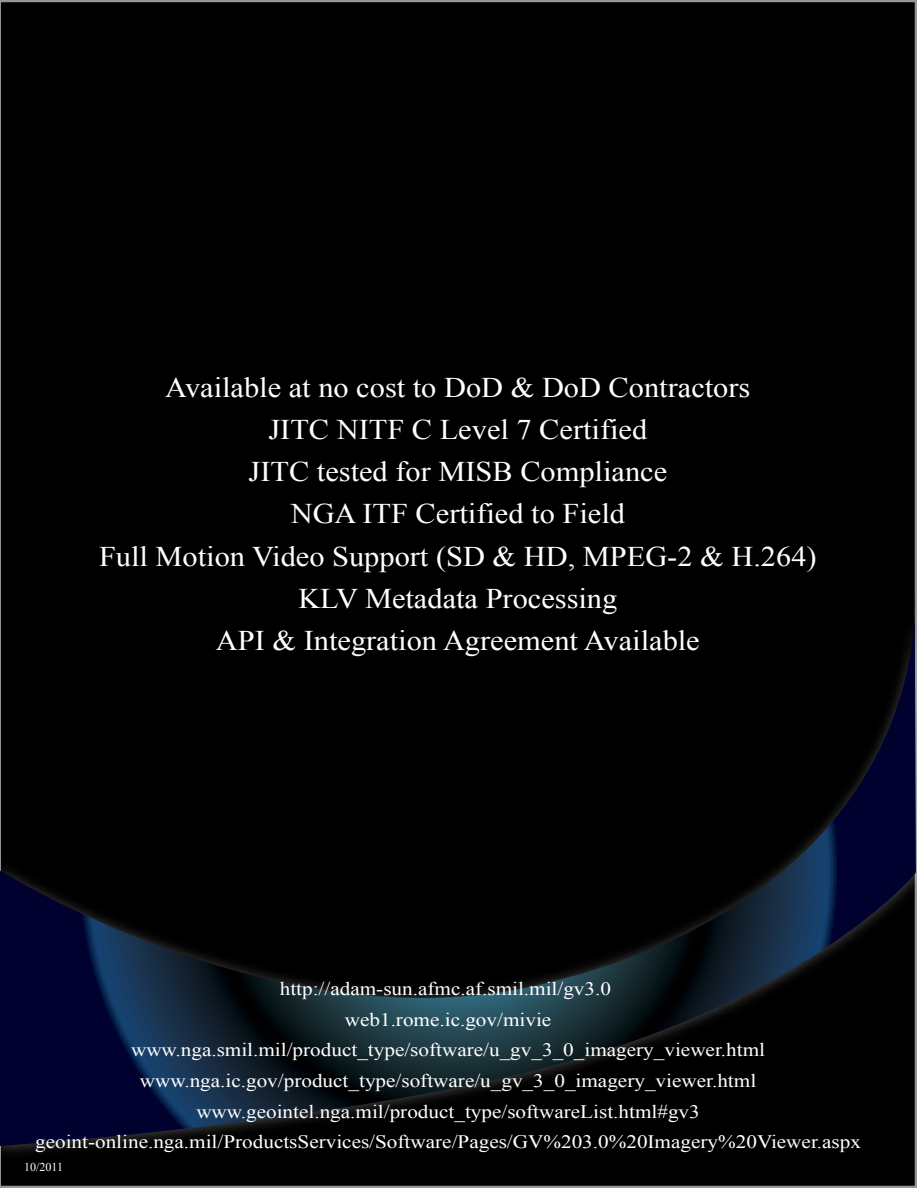
<style>
.page{position:relative;width:917px;height:1188px;background:#000}
.page>*{position:absolute;margin:0;border:0;box-sizing:border-box;transform-origin:0 0}
.t1{font:28.5px/42.2px "Times New Roman";color:#fff;text-align:center;scale:1.07 1}
.t2{font:18.9px/30.6px "Times New Roman";color:#fff;text-align:center;scale:1.12 1}
.t3{font:12px "Times New Roman";color:#fff}
</style>
<div class="page">
<div style="left:0;top:575px;width:917px;height:589px;background:#000"></div>
<svg style="left:0;top:593px;width:916px;height:553px;background:#04070e"></svg>
<p class="t1" style="left:99px;top:366px;width:672px">Available at no cost to DoD &amp; DoD Contractors<br>JITC NITF C Level 7 Certified<br>JITC tested for MISB Compliance<br>NGA ITF Certified to Field<br>Full Motion Video Support (SD &amp; HD, MPEG-2 &amp; H.264)<br>KLV Metadata Processing<br>API &amp; Integration Agreement Available</p>
<p class="t2" style="left:35px;top:973px;width:739px">http://adam-sun.afmc.af.smil.mil/gv3.0<br>web1.rome.ic.gov/mivie www.nga.smil.mil/product_type/software/u_gv_3_0_imagery_viewer.html www.nga.ic.gov/product_type/software/u_gv_3_0_imagery_viewer.html www.geointel.nga.mil/product_type/softwareList.html#gv3 geoint-online.nga.mil/ProductsServices/Software/Pages/GV%203.0%20Imagery%20Viewer.aspx</p>
<p class="t3" style="left:24px;top:1159px;width:40px">10/2011</p>
</div>
